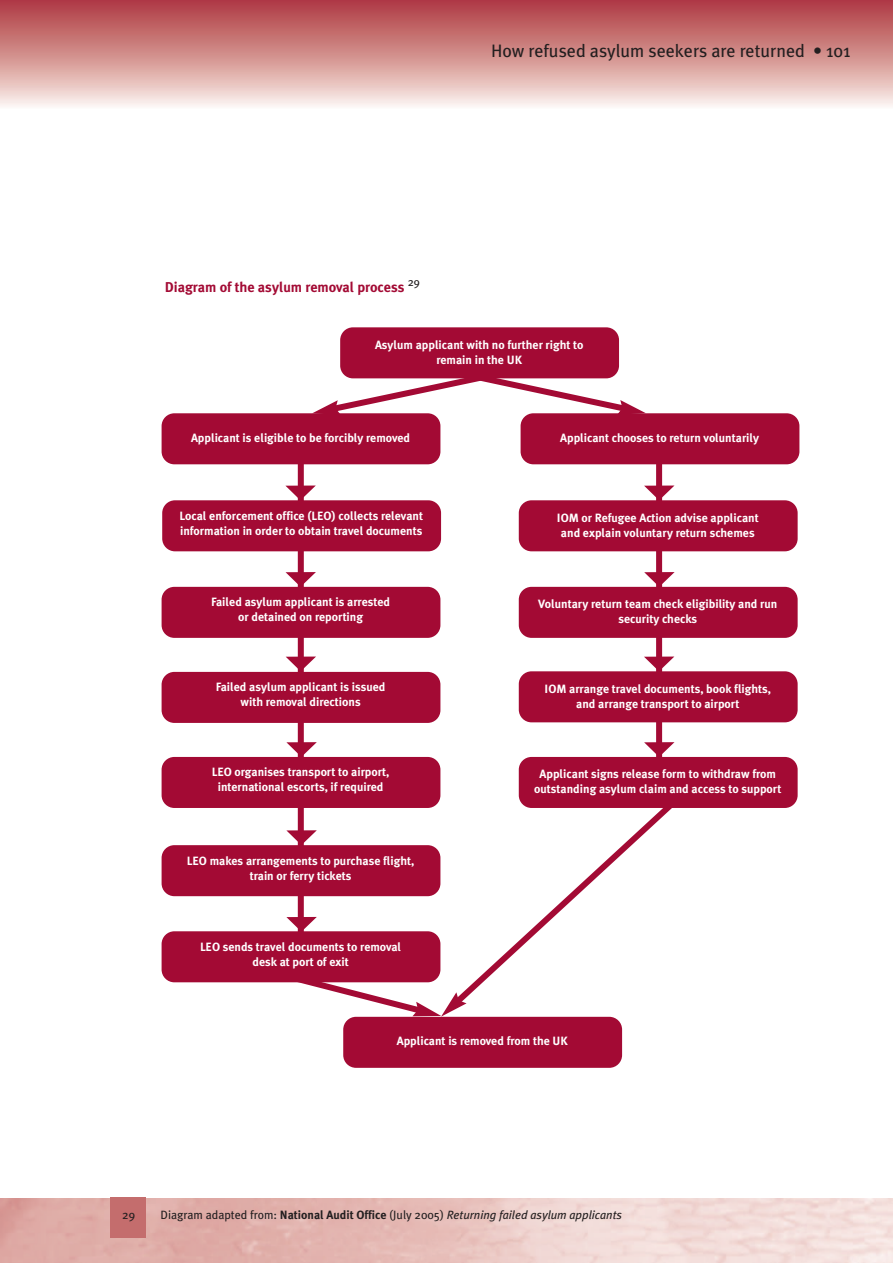
<style>
.page{position:relative;width:893px;height:1263px;background:#fff}
.page>*{position:absolute;margin:0;border:0;box-sizing:border-box;transform-origin:0 0}
.t1{font:18px "Meta Plus";color:#231f20}
.t2{font:700 14.25px "Meta Plus";color:#a30a34}
.t3{font:700 12px/15px "Meta Plus";color:#fff;text-align:center}
.t4{font:italic 12px "Meta Plus";color:#231f20}
.t5{font:12px "Meta Plus";color:#231f20}
.s1{font-weight:900}
.s2{font-style:normal}
.s3{font-weight:700;font-style:normal}
</style>
<div class="page">
<div style="left:111px;top:1198px;width:35px;height:40px;background:#c46d6d"></div>
<div style="left:298px;top:454px;width:6px;height:496px;background:#a30a34"></div>
<div style="left:656px;top:457px;width:6px;height:340px;background:#a30a34"></div>
<div style="left:162px;top:500px;width:279px;height:51px;background:#a30a34;border-radius:13px"></div>
<div style="left:162px;top:587px;width:278px;height:51px;background:#a30a34;border-radius:13px"></div>
<div style="left:162px;top:672px;width:278px;height:51px;background:#a30a34;border-radius:13px"></div>
<div style="left:162px;top:757px;width:278px;height:51px;background:#a30a34;border-radius:13px"></div>
<div style="left:162px;top:845px;width:278px;height:51px;background:#a30a34;border-radius:13px"></div>
<div style="left:162px;top:931px;width:278px;height:51px;background:#a30a34;border-radius:13px"></div>
<div style="left:343px;top:1017px;width:279px;height:51px;background:#a30a34;border-radius:13px"></div>
<div style="left:162px;top:413px;width:278px;height:51px;background:#a30a34;border-radius:13px"></div>
<div style="left:340px;top:327px;width:279px;height:51px;background:#a30a34;border-radius:13px"></div>
<div style="left:521px;top:413px;width:278px;height:51px;background:#a30a34;border-radius:13px"></div>
<div style="left:519px;top:500px;width:279px;height:51px;background:#a30a34;border-radius:13px"></div>
<div style="left:519px;top:587px;width:279px;height:51px;background:#a30a34;border-radius:13px"></div>
<div style="left:519px;top:671px;width:279px;height:51px;background:#a30a34;border-radius:13px"></div>
<div style="left:519px;top:757px;width:279px;height:51px;background:#a30a34;border-radius:13px"></div>
<svg style="left:312px;top:369px;width:334px;height:47px"></svg>
<svg style="left:285px;top:485px;width:31px;height:15px"></svg>
<svg style="left:644px;top:485px;width:30px;height:15px"></svg>
<svg style="left:644px;top:572px;width:31px;height:15px"></svg>
<svg style="left:644px;top:656px;width:30px;height:15px"></svg>
<svg style="left:644px;top:742px;width:30px;height:15px"></svg>
<svg style="left:286px;top:572px;width:30px;height:15px"></svg>
<svg style="left:286px;top:656px;width:30px;height:15px"></svg>
<svg style="left:286px;top:742px;width:31px;height:15px"></svg>
<svg style="left:286px;top:830px;width:31px;height:15px"></svg>
<svg style="left:286px;top:917px;width:31px;height:15px"></svg>
<svg style="left:467px;top:795px;width:205px;height:202px"></svg>
<svg style="left:286px;top:971px;width:181px;height:47px"></svg>
<img style="left:0;top:0;width:893px;height:106px">
<h1 class="t1" style="left:491px;top:40px;width:361px">How refused asylum seekers are returned <span class="s1">•</span> 101</h1>
<p class="t2" style="left:165px;top:279px;width:257px">Diagram of the asylum removal process <sup>29</sup></p>
<p class="t3" style="left:375px;top:337px;width:210px">Asylum applicant with no further right to remain in the UK</p>
<p class="t3" style="left:191px;top:430px;width:221px">Applicant is eligible to be forcibly removed</p>
<p class="t3" style="left:560px;top:430px;width:200px">Applicant chooses to return voluntarily</p>
<p class="t3" style="left:179px;top:508px;width:245px;text-align:left">Local enforcement office (LEO) collects relevant information in order to obtain travel documents</p>
<p class="t3" style="left:557px;top:510px;width:203px">IOM or Refugee Action advise applicant and explain voluntary return schemes</p>
<p class="t3" style="left:211px;top:595px;width:181px">Failed asylum applicant is arrested or detained on reporting</p>
<p class="t3" style="left:538px;top:596px;width:241px">Voluntary return team check eligibility and run security checks</p>
<p class="t3" style="left:216px;top:680px;width:171px">Failed asylum applicant is issued with removal directions</p>
<p class="t3" style="left:545px;top:681px;width:228px">IOM arrange travel documents, book flights, and arrange transport to airport</p>
<p class="t3" style="left:212px;top:765px;width:179px">LEO organises transport to airport, international escorts, if required</p>
<p class="t3" style="left:534px;top:767px;width:249px">Applicant signs release form to withdraw from outstanding asylum claim and access to support</p>
<p class="t3" style="left:187px;top:853px;width:229px">LEO makes arrangements to purchase flight, train or ferry tickets</p>
<p class="t3" style="left:200px;top:939px;width:203px">LEO sends travel documents to removal desk at port of exit</p>
<p class="t3" style="left:397px;top:1034px;width:173px">Applicant is removed from the UK</p>
<p class="t5" style="left:122px;top:1208px;width:14px">29</p>
<p class="t4" style="left:161px;top:1208px;width:463px"><span class="s2">Diagram adapted from:</span> <span class="s3">National Audit Office</span> <span class="s2">(July 2005)</span> Returning failed asylum applicants</p>
</div>
